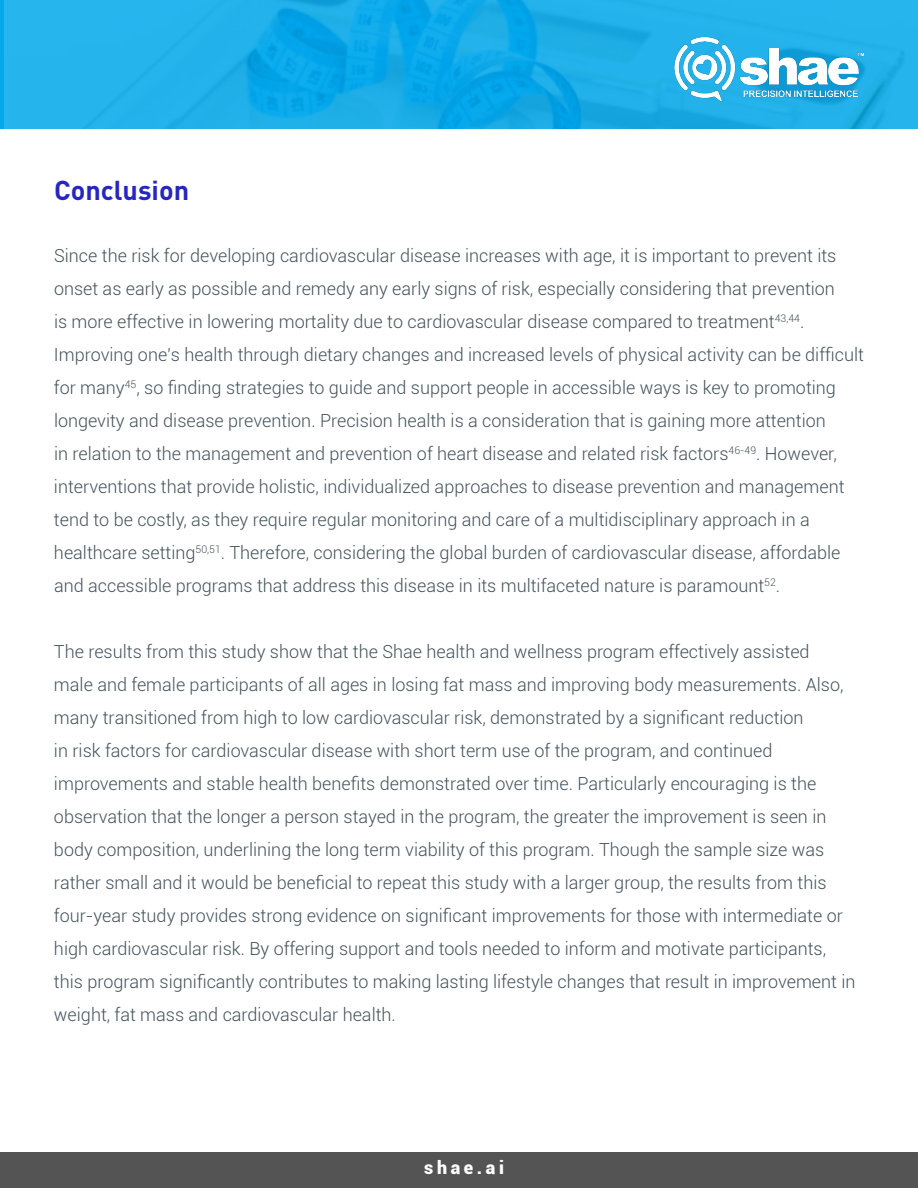
<style>
.page{position:relative;width:918px;height:1188px;background:#fff}
.page>*{position:absolute;margin:0;border:0;box-sizing:border-box;transform-origin:0 0}
.t1{font:700 27px "DIN Pro";color:#2727c0}
.t2{font:300 18px/33px "Roboto";color:#43525a}
.t3{font:900 18px "Roboto";letter-spacing:.2em;color:#fff}
</style>
<div class="page">
<div style="left:1px;top:1153px;width:916px;height:35px;background:#545454"></div>
<div style="left:0;top:1152px;width:918px;height:36px;border:2px solid #545454"></div>
<svg style="left:4px;top:0;width:914px;height:128px;background:#1aade9"></svg>
<img style="left:673px;top:34px;width:197px;height:70px">
<hr style="left:0;top:0;width:4px;height:128px;background:#00a8eb">
<h1 class="t1" style="left:54px;top:172px;width:137px">Conclusion</h1>
<p class="t2" style="left:54px;top:238px;width:812px">Since the risk for developing cardiovascular disease increases with age, it is important to prevent its onset as early as possible and remedy any early signs of risk, especially considering that prevention<br>is more effective in lowering mortality due to cardiovascular disease compared to treatment<sup>43,44</sup>.<br>Improving one’s health through dietary changes and increased levels of physical activity can be difficult for many<sup>45</sup>, so finding strategies to guide and support people in accessible ways is key to promoting longevity and disease prevention. Precision health is a consideration that is gaining more attention<br>in relation to the management and prevention of heart disease and related risk factors<sup>46-49</sup>. However, interventions that provide holistic, individualized approaches to disease prevention and management tend to be costly, as they require regular monitoring and care of a multidisciplinary approach in a healthcare setting<sup>50,51</sup>. Therefore, considering the global burden of cardiovascular disease, affordable and accessible programs that address this disease in its multifaceted nature is paramount<sup>52</sup>.</p>
<p class="t2" style="left:54px;top:634px;width:803px">The results from this study show that the Shae health and wellness program effectively assisted<br>male and female participants of all ages in losing fat mass and improving body measurements. Also, many transitioned from high to low cardiovascular risk, demonstrated by a significant reduction<br>in risk factors for cardiovascular disease with short term use of the program, and continued improvements and stable health benefits demonstrated over time. Particularly encouraging is the observation that the longer a person stayed in the program, the greater the improvement is seen in body composition, underlining the long term viability of this program. Though the sample size was rather small and it would be beneficial to repeat this study with a larger group, the results from this four-year study provides strong evidence on significant improvements for those with intermediate or high cardiovascular risk. By offering support and tools needed to inform and motivate participants, this program significantly contributes to making lasting lifestyle changes that result in improvement in weight, fat mass and cardiovascular health.</p>
<p class="t3" style="left:424px;top:1155px;width:81px">shae.ai</p>
</div>
